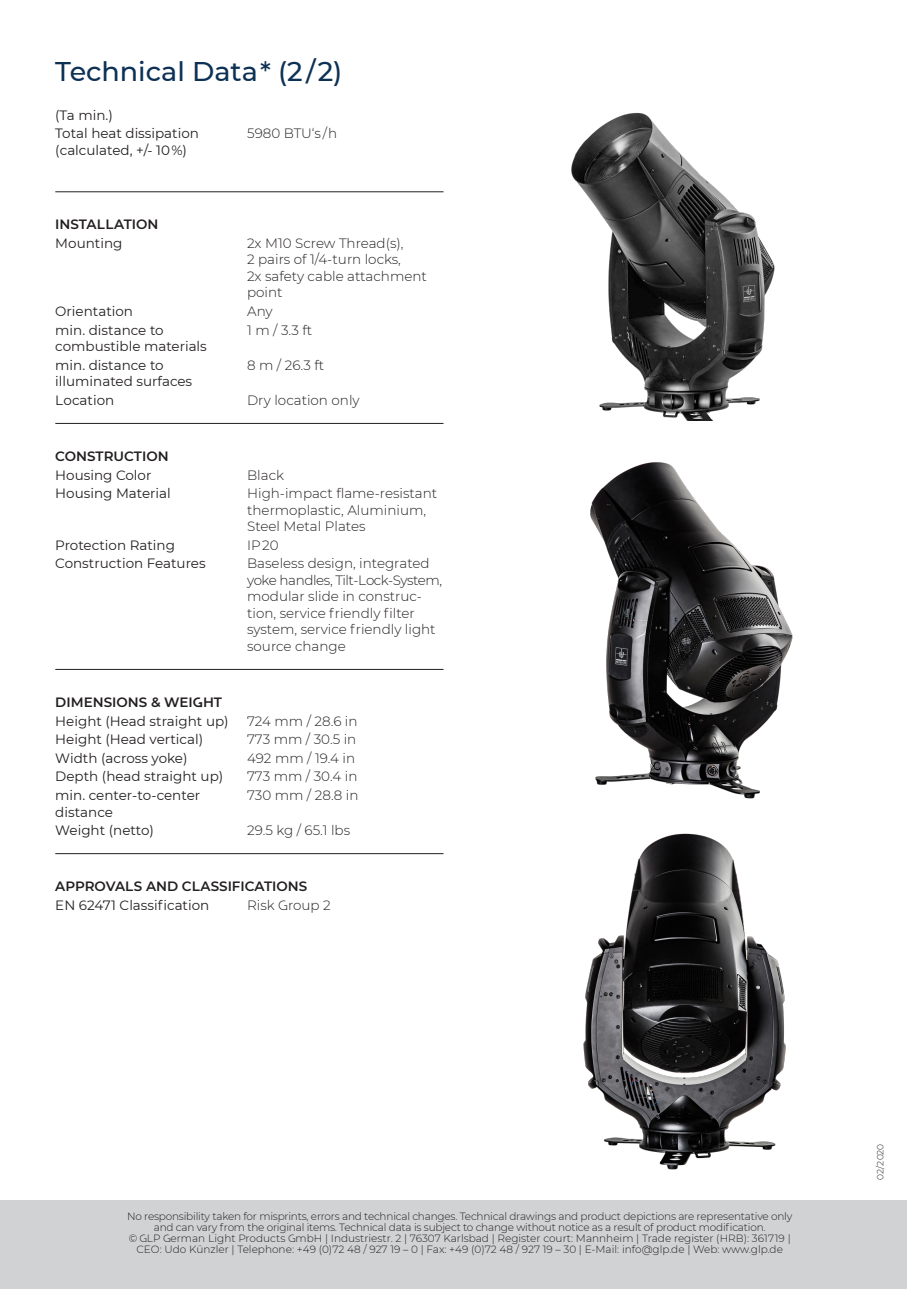
<style>
.page{position:relative;width:919px;height:1289px;background:#fff}
.page>*{position:absolute;margin:0;border:0;box-sizing:border-box;transform-origin:0 0}
.Headline{font:500 27px "Ger Li Pro";color:#0d3154}
.Technical_Data{font:300 13.5px/16.5px "Ger Li Pro";color:#231f20}
.Technical_Data_links{font:13.5px/16.5px "Ger Li Pro";color:#231f20}
.Heads_Technical_Data{font:600 13.5px "Ger Li Pro";color:#231f20}
.t1{font:300 10.5px/11.2px "Ger Li Pro";letter-spacing:-.02em;color:#231f20;text-align:center}
.t2{font:300 9px "Ger Li Pro";color:#231f20}
</style>
<div class="page">
<div style="left:0;top:1200px;width:906px;height:88px;background:#d1d2d4"></div>
<img style="left:571px;top:112px;width:204px;height:308px">
<img style="left:583px;top:833px;width:203px;height:337px">
<img style="left:590px;top:462px;width:203px;height:337px">
<hr style="left:55px;top:191px;width:388px;height:1px;background:#231f20">
<hr style="left:55px;top:423px;width:388px;height:1px;background:#231f20">
<hr style="left:55px;top:669px;width:388px;height:1px;background:#231f20">
<hr style="left:55px;top:853px;width:388px;height:1px;background:#231f20">
<p class="Headline" style="left:55px;top:53px;width:288px">Technical Data* (2/2)</p>
<p class="Technical_Data_links" style="left:55px;top:106px;width:59px">(Ta min.)</p>
<p class="Technical_Data_links" style="left:55px;top:125px;width:145px">Total heat dissipation (calculated, +/- 10%)</p>
<p class="Technical_Data" style="left:247px;top:125px;width:92px">5980 BTU‘s /h</p>
<p class="Heads_Technical_Data" style="left:55px;top:215px;width:105px">INSTALLATION</p>
<p class="Technical_Data_links" style="left:55px;top:234px;width:69px">Mounting</p>
<p class="Technical_Data_links" style="left:55px;top:302px;width:79px">Orientation</p>
<p class="Technical_Data_links" style="left:55px;top:321px;width:153px">min. distance to combustible materials</p>
<p class="Technical_Data_links" style="left:55px;top:356px;width:138px">min. distance to illuminated surfaces</p>
<p class="Technical_Data_links" style="left:55px;top:391px;width:60px">Location</p>
<p class="Heads_Technical_Data" style="left:55px;top:446px;width:115px">CONSTRUCTION</p>
<p class="Technical_Data_links" style="left:55px;top:466px;width:98px">Housing Color</p>
<p class="Technical_Data_links" style="left:55px;top:484px;width:117px">Housing Material</p>
<p class="Technical_Data_links" style="left:55px;top:536px;width:121px">Protection Rating</p>
<p class="Technical_Data_links" style="left:55px;top:555px;width:152px">Construction Features</p>
<p class="Heads_Technical_Data" style="left:55px;top:692px;width:168px">DIMENSIONS &amp; WEIGHT</p>
<p class="Technical_Data_links" style="left:55px;top:712px;width:175px">Height (Head straight up)</p>
<p class="Technical_Data_links" style="left:55px;top:730px;width:149px">Height (Head vertical)</p>
<p class="Technical_Data_links" style="left:55px;top:749px;width:134px">Width (across yoke)</p>
<p class="Technical_Data_links" style="left:55px;top:768px;width:169px">Depth (head straight up)</p>
<p class="Technical_Data_links" style="left:55px;top:786px;width:146px">min. center-to-center distance</p>
<p class="Technical_Data_links" style="left:55px;top:821px;width:100px">Weight (netto)</p>
<p class="Technical_Data" style="left:247px;top:234px;width:181px">2x M10 Screw Thread(s),<br>2 pairs of 1/4-turn locks,<br>2x safety cable attachment point</p>
<p class="Technical_Data" style="left:247px;top:302px;width:27px">Any</p>
<p class="Technical_Data" style="left:247px;top:321px;width:67px">1 m / 3.3 ft</p>
<p class="Technical_Data" style="left:247px;top:356px;width:79px">8 m / 26.3 ft</p>
<p class="Technical_Data" style="left:247px;top:391px;width:114px">Dry location only</p>
<p class="Technical_Data" style="left:247px;top:466px;width:38px">Black</p>
<p class="Technical_Data" style="left:247px;top:484px;width:192px">High-impact flame-resistant thermoplastic, Aluminium,<br>Steel Metal Plates</p>
<p class="Technical_Data" style="left:247px;top:536px;width:33px">IP20</p>
<p class="Technical_Data" style="left:247px;top:555px;width:196px">Baseless design, integrated yoke handles, Tilt-Lock-System, modular slide in construc&shy;tion, service friendly filter system, service friendly light source change</p>
<p class="Technical_Data" style="left:247px;top:712px;width:112px">724 mm / 28.6 in</p>
<p class="Technical_Data" style="left:247px;top:730px;width:111px">773 mm / 30.5 in</p>
<p class="Technical_Data" style="left:247px;top:749px;width:110px">492 mm / 19.4 in</p>
<p class="Technical_Data" style="left:247px;top:768px;width:112px">773 mm / 30.4 in</p>
<p class="Technical_Data" style="left:247px;top:786px;width:113px">730 mm / 28.8 in</p>
<p class="Technical_Data" style="left:247px;top:821px;width:104px">29.5 kg / 65.1 lbs</p>
<p class="Heads_Technical_Data" style="left:55px;top:876px;width:253px">APPROVALS AND CLASSIFICATIONS</p>
<p class="Technical_Data_links" style="left:55px;top:896px;width:155px">EN 62471 Classification</p>
<p class="Technical_Data" style="left:247px;top:896px;width:85px">Risk Group 2</p>
<p class="t1" style="left:127px;top:1209px;width:666px">No responsibility taken for misprints, errors and technical changes. Technical drawings and product depictions are representative only and can vary from the original items. Technical data is subject to change without notice as a result of product modification.<br>© GLP German Light Products GmbH | Industriestr. 2 | 76307 Karlsbad | Register court: Mannheim | Trade register (HRB): 361719 | CEO: Udo Künzler | Telephone: +49 (0)72 48 / 927 19 – 0 | Fax: +49 (0)72 48 / 927 19 – 30 | E-Mail: info@glp.de | Web: www.glp.de</p>
<p class="t2" style="left:874px;top:1180px;width:38px;rotate:-90deg">02/2020</p>
</div>
